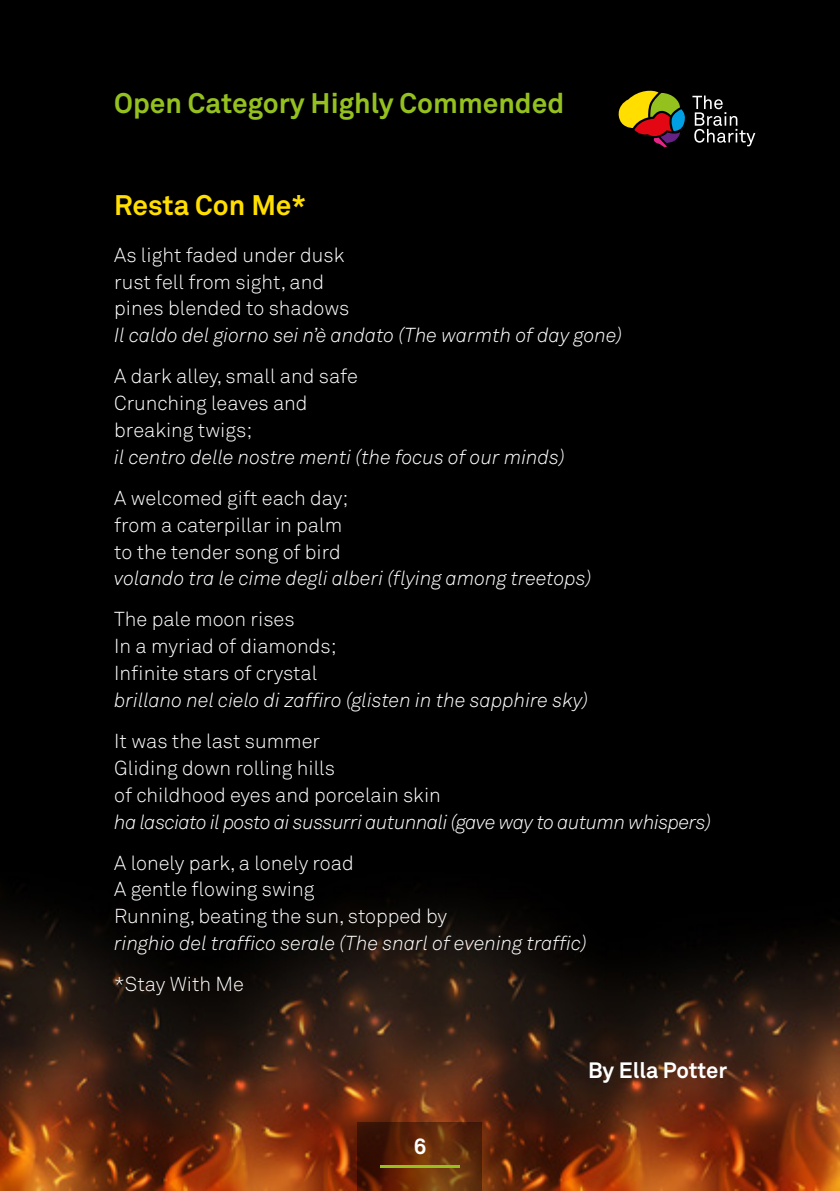
<style>
.page{position:relative;width:840px;height:1191px;background:#fff}
.page>*{position:absolute;margin:0;border:0;box-sizing:border-box;transform-origin:0 0}
.t1{font:700 28px "Akkurat";color:#95c11f}
.Poem_Title{font:700 28px "Akkurat";color:#ffde00}
.Poet_Name{font:700 22px "Akkurat";color:#fff}
.Poem_Body{font:300 20px "Akkurat";color:#fff}
.Poem_Body-2{font:italic 300 20px "Akkurat";color:#fff}
.Poem_Body-3{font:italic 300 20px "Akkurat";letter-spacing:-.025em;color:#fff}
</style>
<div class="page">
<img style="left:0;top:0;width:839px;height:1191px">
<svg style="left:357px;top:1123px;width:125px;height:68px"></svg>
<svg style="left:617px;top:89px;width:69px;height:58px"></svg>
<svg style="left:692px;top:95px;width:63px;height:51px"></svg>
<hr style="left:380px;top:1165px;width:79px;height:3px;background:#95c11f">
<h1 class="t1" style="left:114px;top:86px;width:451px">Open Category Highly Commended</h1>
<p class="Poem_Title" style="left:114px;top:188px;width:193px">Resta Con Me*</p>
<p class="Poem_Body" style="left:114px;top:242px;width:231px">As light faded under dusk</p>
<p class="Poem_Body" style="left:114px;top:269px;width:211px">rust fell from sight, and</p>
<p class="Poem_Body" style="left:114px;top:296px;width:236px">pines blended to shadows</p>
<p class="Poem_Body-2" style="left:114px;top:323px;width:509px">Il caldo del giorno sei n’è andato (The warmth of day gone)</p>
<p class="Poem_Body" style="left:114px;top:364px;width:245px">A dark alley, small and safe</p>
<p class="Poem_Body" style="left:114px;top:390px;width:195px">Crunching leaves and</p>
<p class="Poem_Body" style="left:114px;top:417px;width:139px">breaking twigs;</p>
<p class="Poem_Body-2" style="left:114px;top:444px;width:452px">il centro delle nostre menti (the focus of our minds)</p>
<p class="Poem_Body" style="left:114px;top:485px;width:235px">A welcomed gift each day;</p>
<p class="Poem_Body" style="left:114px;top:512px;width:229px">from a caterpillar in palm</p>
<p class="Poem_Body" style="left:114px;top:539px;width:228px">to the tender song of bird</p>
<p class="Poem_Body-2" style="left:114px;top:566px;width:478px">volando tra le cime degli alberi (flying among treetops)</p>
<p class="Poem_Body" style="left:114px;top:607px;width:182px">The pale moon rises</p>
<p class="Poem_Body" style="left:114px;top:633px;width:223px">In a myriad of diamonds;</p>
<p class="Poem_Body" style="left:114px;top:660px;width:205px">Infinite stars of crystal</p>
<p class="Poem_Body-2" style="left:114px;top:687px;width:475px">brillano nel cielo di zaffiro (glisten in the sapphire sky)</p>
<p class="Poem_Body" style="left:114px;top:728px;width:207px">It was the last summer</p>
<p class="Poem_Body" style="left:114px;top:755px;width:222px">Gliding down rolling hills</p>
<p class="Poem_Body" style="left:114px;top:782px;width:328px">of childhood eyes and porcelain skin</p>
<p class="Poem_Body-3" style="left:114px;top:809px;width:598px">ha lasciato il posto ai sussurri autunnali (gave way to autumn whispers)</p>
<p class="Poem_Body" style="left:114px;top:850px;width:241px">A lonely park, a lonely road</p>
<p class="Poem_Body" style="left:114px;top:877px;width:202px">A gentle flowing swing</p>
<p class="Poem_Body" style="left:114px;top:903px;width:334px">Running, beating the sun, stopped by</p>
<p class="Poem_Body-2" style="left:114px;top:930px;width:474px">ringhio del traffico serale (The snarl of evening traffic)</p>
<p class="Poem_Body" style="left:114px;top:971px;width:131px">*Stay With Me</p>
<p class="Poet_Name" style="left:413px;top:1132px;width:14px">6</p>
<p class="Poet_Name" style="left:587px;top:1056px;width:140px">By Ella Potter</p>
</div>
